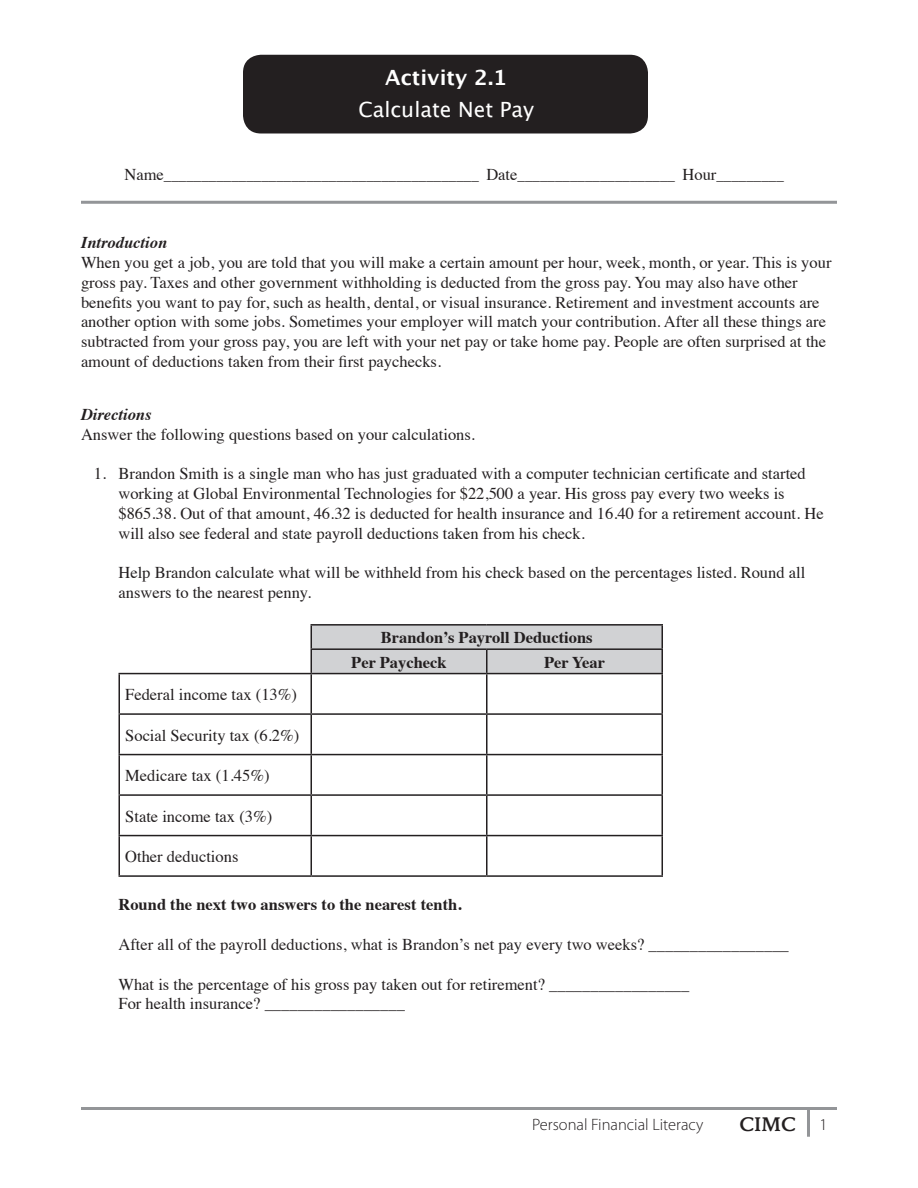
<style>
.page{position:relative;width:918px;height:1188px;background:#fff}
.page>*{position:absolute;margin:0;border:0;box-sizing:border-box;transform-origin:0 0}
.t1{font:21px "Lucida Grande";color:#fff}
.t2{font:700 21px "Lucida Grande";color:#fff}
.t3{font:500 19.5px "Mendoza Roman Std";color:#231f20}
.Regular_Text{font:16.5px/19.8px "Times";color:#231f20}
.Decimal{font:16.5px/19.8px "Times";color:#231f20}
.Regular_Text-2{font:700 16.5px "Times";color:#231f20}
.Decimal-2{font:700 16.5px "Times";color:#231f20}
.t4{font:300 16.5px "Myriad Pro";color:#231f20}
.t5{font:italic 700 16.5px "Times";color:#231f20}
.t6{font:15px "Times";color:#231f20}
.s1{font-size:16.5px}
</style>
<div class="page">
<div style="left:243px;top:55px;width:405px;height:79px;background:#231f20;border-radius:18px"></div>
<hr style="left:81px;top:1107px;width:756px;height:3px;background:#939598">
<hr style="left:807px;top:1108px;width:3px;height:29px;background:#939598">
<hr style="left:81px;top:201px;width:756px;height:3px;background:#939598">
<hr style="left:311px;top:624px;width:176px;height:2px;background:#231f20">
<hr style="left:487px;top:624px;width:176px;height:2px;background:#231f20">
<svg style="left:119px;top:625px;width:544px;height:48px"></svg>
<hr style="left:118px;top:673px;width:193px;height:1px;background:#231f20">
<hr style="left:118px;top:674px;width:2px;height:39px;background:#231f20">
<hr style="left:311px;top:673px;width:176px;height:1px;background:#231f20">
<hr style="left:311px;top:674px;width:1px;height:39px;background:#231f20">
<hr style="left:487px;top:673px;width:176px;height:1px;background:#231f20">
<hr style="left:486px;top:674px;width:2px;height:39px;background:#231f20">
<hr style="left:662px;top:674px;width:1px;height:39px;background:#231f20">
<hr style="left:118px;top:713px;width:193px;height:2px;background:#231f20">
<hr style="left:118px;top:715px;width:2px;height:39px;background:#231f20">
<hr style="left:311px;top:713px;width:176px;height:2px;background:#231f20">
<hr style="left:311px;top:715px;width:1px;height:39px;background:#231f20">
<hr style="left:487px;top:713px;width:176px;height:2px;background:#231f20">
<hr style="left:486px;top:715px;width:2px;height:39px;background:#231f20">
<hr style="left:662px;top:715px;width:1px;height:39px;background:#231f20">
<hr style="left:118px;top:754px;width:193px;height:1px;background:#231f20">
<hr style="left:118px;top:755px;width:2px;height:39px;background:#231f20">
<hr style="left:311px;top:754px;width:176px;height:1px;background:#231f20">
<hr style="left:311px;top:755px;width:1px;height:39px;background:#231f20">
<hr style="left:487px;top:754px;width:176px;height:1px;background:#231f20">
<hr style="left:486px;top:755px;width:2px;height:39px;background:#231f20">
<hr style="left:662px;top:755px;width:1px;height:39px;background:#231f20">
<hr style="left:118px;top:794px;width:193px;height:2px;background:#231f20">
<hr style="left:118px;top:796px;width:2px;height:39px;background:#231f20">
<hr style="left:311px;top:794px;width:176px;height:2px;background:#231f20">
<hr style="left:311px;top:796px;width:1px;height:39px;background:#231f20">
<hr style="left:487px;top:794px;width:176px;height:2px;background:#231f20">
<hr style="left:486px;top:796px;width:2px;height:39px;background:#231f20">
<hr style="left:662px;top:796px;width:1px;height:39px;background:#231f20">
<hr style="left:118px;top:835px;width:193px;height:1px;background:#231f20">
<hr style="left:118px;top:836px;width:2px;height:39px;background:#231f20">
<hr style="left:311px;top:835px;width:176px;height:1px;background:#231f20">
<hr style="left:311px;top:836px;width:1px;height:39px;background:#231f20">
<hr style="left:487px;top:835px;width:176px;height:1px;background:#231f20">
<hr style="left:486px;top:836px;width:2px;height:39px;background:#231f20">
<hr style="left:662px;top:836px;width:1px;height:39px;background:#231f20">
<hr style="left:118px;top:875px;width:193px;height:2px;background:#231f20">
<hr style="left:311px;top:875px;width:176px;height:2px;background:#231f20">
<hr style="left:487px;top:875px;width:176px;height:2px;background:#231f20">
<p class="t2" style="left:385px;top:61px;width:123px">Activity 2.1</p>
<p class="t1" style="left:358px;top:98px;width:177px">Calculate Net Pay</p>
<p class="t6" style="left:124px;top:161px;width:661px"><span class="s1">Name</span>__________________________________________ <span class="s1">Date</span>_____________________ <span class="s1">Hour</span>_________</p>
<p class="t5" style="left:81px;top:227px;width:88px">Introduction</p>
<p class="Regular_Text" style="left:81px;top:251px;width:752px">When you get a job, you are told that you will make a certain amount per hour, week, month, or year. This is your gross pay. Taxes and other government withholding is deducted from the gross pay. You may also have other benefits you want to pay for, such as health, dental, or visual insurance. Retirement and investment accounts are another option with some jobs. Sometimes your employer will match your contribution. After all these things are subtracted from your gross pay, you are left with your net pay or take home pay. People are often surprised at the amount of deductions taken from their first paychecks.</p>
<p class="t5" style="left:81px;top:399px;width:72px">Directions</p>
<p class="Regular_Text" style="left:81px;top:423px;width:396px">Answer the following questions based on your calculations.</p>
<p class="Decimal" style="left:118px;top:463px;width:707px;text-indent:-25px">1. Brandon Smith is a single man who has just graduated with a computer technician certificate and started working at Global Environmental Technologies for $22,500 a year. His gross pay every two weeks is $865.38. Out of that amount, 46.32 is deducted for health insurance and 16.40 for a retirement account. He will also see federal and state payroll deductions taken from his check.</p>
<p class="Decimal" style="left:118px;top:562px;width:688px">Help Brandon calculate what will be withheld from his check based on the percentages listed. Round all answers to the nearest penny.</p>
<p class="Regular_Text-2" style="left:381px;top:622px;width:213px">Brandon’s Payroll Deductions</p>
<p class="Regular_Text-2" style="left:351px;top:646px;width:97px">Per Paycheck</p>
<p class="Regular_Text-2" style="left:544px;top:646px;width:62px">Per Year</p>
<p class="Regular_Text" style="left:125px;top:683px;width:173px">Federal income tax (13%)</p>
<p class="Regular_Text" style="left:125px;top:724px;width:176px">Social Security tax (6.2%)</p>
<p class="Regular_Text" style="left:125px;top:764px;width:146px">Medicare tax (1.45%)</p>
<p class="Regular_Text" style="left:125px;top:805px;width:149px">State income tax (3%)</p>
<p class="Regular_Text" style="left:125px;top:845px;width:115px">Other deductions</p>
<p class="Decimal-2" style="left:118px;top:889px;width:344px">Round the next two answers to the nearest tenth.</p>
<p class="Decimal" style="left:119px;top:933px;width:672px">After all of the payroll deductions, what is Brandon’s net pay every two weeks? _________________</p>
<p class="Decimal" style="left:118px;top:973px;width:572px">What is the percentage of his gross pay taken out for retirement? _________________<br>For health insurance? _________________</p>
<p class="t4" style="left:532px;top:1115px;width:173px">Personal Financial Literacy</p>
<p class="t3" style="left:740px;top:1112px;width:58px">CIMC</p>
<p class="t4" style="left:820px;top:1115px;width:10px">1</p>
</div>
